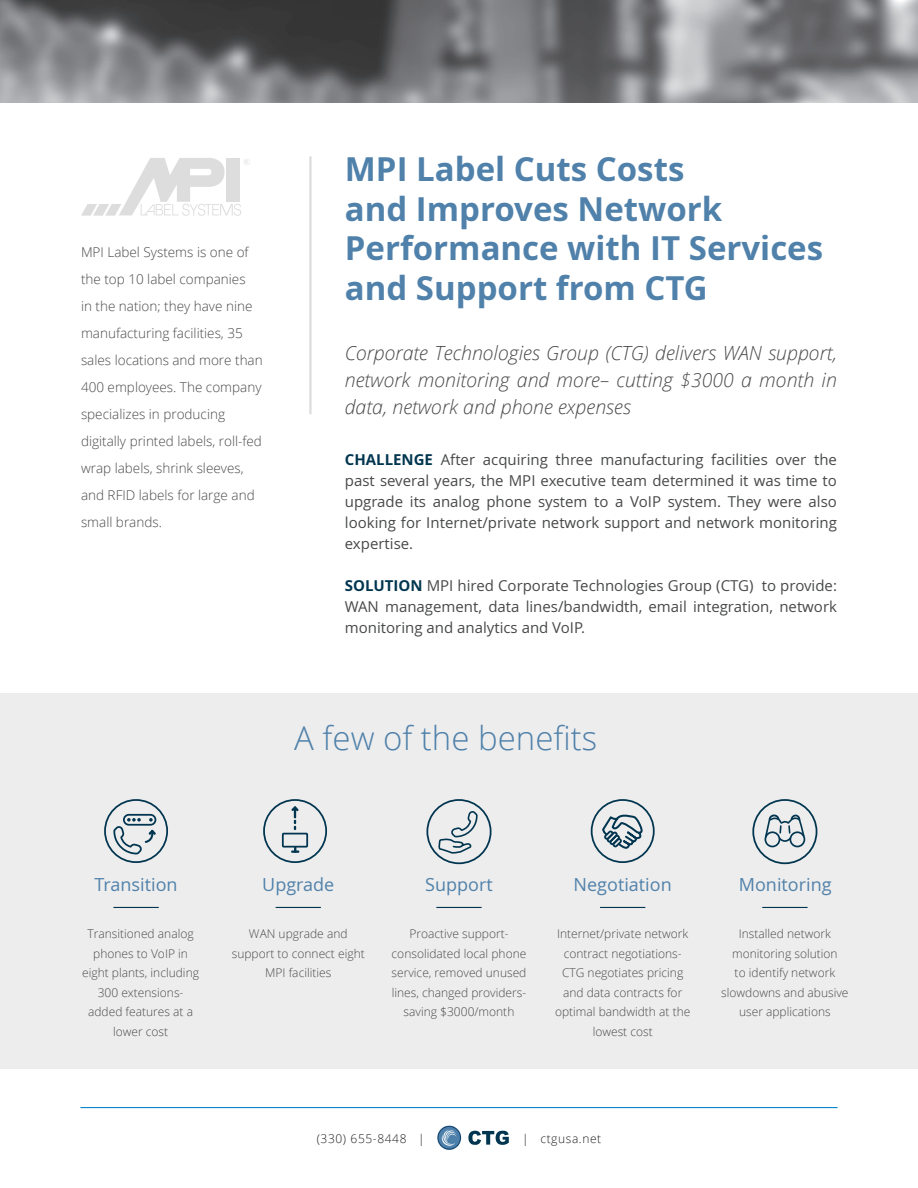
<style>
.page{position:relative;width:918px;height:1188px;background:#fff}
.page>*{position:absolute;margin:0;border:0;box-sizing:border-box;transform-origin:0 0}
.t1{font:700 33px/39.6px "Open Sans";color:#5081aa}
.Header_3{font:300 33px "Open Sans";color:#5081aa}
.t2{font:italic 300 19.5px/27px "Open Sans";color:#4a4a4a;text-align:justify}
.t3{font:18px "Open Sans";color:#5081aa}
.t4{font:15px/21px "Open Sans";color:#484949;text-align:justify}
.t5{font:300 13.5px/27px "Open Sans";color:#484949}
.t6{font:300 12px/19.5px "Open Sans";color:#4a4a4a;text-align:center}
.t7{font:300 12px "Open Sans";letter-spacing:.05em;color:#231f20}
.s1{font-weight:700;color:#023650}
</style>
<div class="page">
<hr style="left:80px;top:1107px;width:758px;height:1px;background:#0a87c9">
<svg style="left:468px;top:1131px;width:41px;height:14px"></svg>
<img style="left:437px;top:1125px;width:25px;height:25px">
<div style="left:0;top:693px;width:918px;height:376px;background:#ededed"></div>
<img style="left:0;top:0;width:918px;height:103px">
<hr style="left:113px;top:907px;width:46px;height:1px;background:#023650">
<hr style="left:276px;top:907px;width:45px;height:1px;background:#023650">
<hr style="left:436px;top:907px;width:46px;height:1px;background:#023650">
<hr style="left:600px;top:907px;width:45px;height:1px;background:#023650">
<hr style="left:762px;top:907px;width:46px;height:1px;background:#023650">
<svg style="left:263px;top:799px;width:64px;height:64px"></svg>
<div style="left:591px;top:799px;width:64px;height:64px;border:2px solid #023650;border-radius:50%"></div>
<svg style="left:590px;top:805px;width:55px;height:45px"></svg>
<div style="left:752px;top:799px;width:65px;height:65px;border:2px solid #023650;border-radius:50%"></div>
<svg style="left:764px;top:814px;width:42px;height:34px"></svg>
<div style="left:426px;top:799px;width:66px;height:65px;border:2px solid #023650;border-radius:50%"></div>
<svg style="left:436px;top:809px;width:42px;height:45px"></svg>
<hr style="left:309px;top:156px;width:3px;height:258px;background:#ddd">
<svg style="left:104px;top:799px;width:64px;height:64px"></svg>
<svg style="left:81px;top:158px;width:169px;height:58px"></svg>
<p class="t5" style="left:81px;top:238px;width:183px">MPI Label Systems is one of the top 10 label companies<br>in the nation; they have nine manufacturing facilities, 35 sales locations and more than<br>400 employees. The company specializes in producing digitally printed labels, roll-fed wrap labels, shrink sleeves, and RFID labels for large and small brands.</p>
<p class="t1" style="left:345px;top:150px;width:480px">MPI Label Cuts Costs<br>and Improves Network<br>Performance with IT Services and Support from CTG</p>
<p class="t2" style="left:345px;top:338px;width:494px">Corporate Technologies Group (CTG) delivers WAN support, network monitoring and more– cutting $3000 a month in data, network and phone expenses</p>
<p class="t4" style="left:345px;top:450px;width:494px"><span class="s1">CHALLENGE</span> After acquiring three manufacturing facilities over the past several years, the MPI executive team determined it was time to upgrade its analog phone system to a VoIP system. They were also looking for Internet/private network support and network monitoring expertise.</p>
<p class="t4" style="left:345px;top:576px;width:494px"><span class="s1">SOLUTION</span> MPI hired Corporate Technologies Group (CTG) to provide:<br>WAN management, data lines/bandwidth, email integration, network monitoring and analytics and VoIP.</p>
<p class="Header_3" style="left:294px;top:716px;width:305px">A few of the benefits</p>
<p class="t3" style="left:95px;top:874px;width:85px">Transition</p>
<p class="t3" style="left:262px;top:874px;width:74px">Upgrade</p>
<p class="t3" style="left:425px;top:874px;width:69px">Support</p>
<p class="t3" style="left:574px;top:874px;width:100px">Negotiation</p>
<p class="t3" style="left:739px;top:874px;width:94px">Monitoring</p>
<p class="t6" style="left:82px;top:924px;width:118px">Transitioned analog phones to VoIP in eight plants, including<br>300 extensions&shy;added features at a lower cost</p>
<p class="t6" style="left:232px;top:924px;width:134px">WAN upgrade and support to connect eight<br>MPI facilities</p>
<p class="t6" style="left:392px;top:924px;width:136px">Proactive support&shy;consolidated local phone service, removed unused lines, changed providers&shy;saving $3000/month</p>
<p class="t6" style="left:555px;top:924px;width:137px">Internet/private network contract negotiations-<br>CTG negotiates pricing and data contracts for optimal bandwidth at the lowest cost</p>
<p class="t6" style="left:721px;top:924px;width:129px">Installed network monitoring solution<br>to identify network slowdowns and abusive user applications</p>
<p class="t7" style="left:317px;top:1131px;width:110px">(330) 655-8448 |</p>
<p class="t7" style="left:522px;top:1131px;width:81px">| ctgusa.net</p>
</div>
